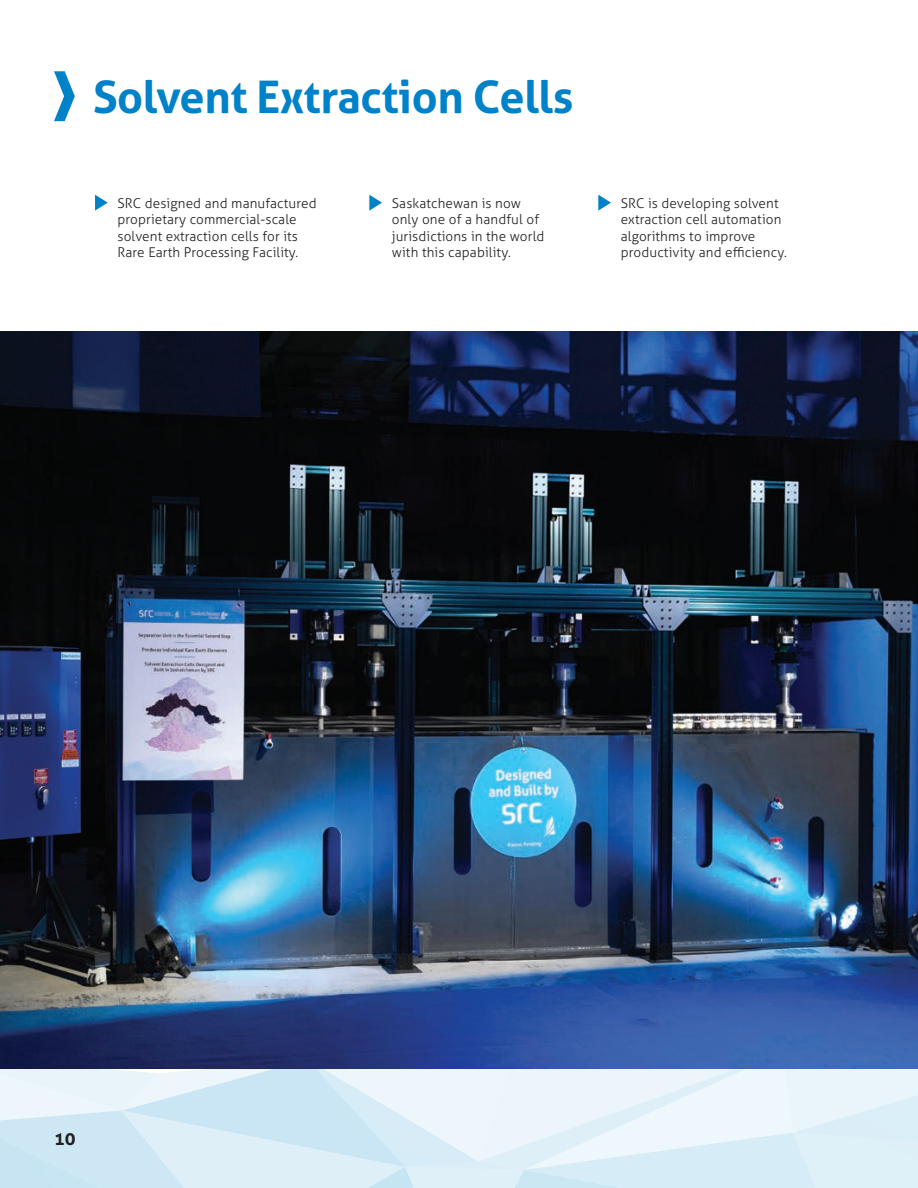
<style>
.page{position:relative;width:918px;height:1188px;background:#fff}
.page>*{position:absolute;margin:0;border:0;box-sizing:border-box;transform-origin:0 0}
.t1{font:700 45px "Aller";letter-spacing:-.01em;color:#0082c8}
.t2{font:700 18px "Aller";color:#231f20}
.t3{font:300 13.5px/16.5px "Aller";letter-spacing:.01em;color:#231f20}
</style>
<div class="page">
<svg style="left:0;top:1069px;width:918px;height:119px;background:#deeff7"></svg>
<svg style="left:54px;top:71px;width:21px;height:50px"></svg>
<img style="left:0;top:331px;width:918px;height:738px">
<svg style="left:95px;top:195px;width:13px;height:16px"></svg>
<svg style="left:369px;top:195px;width:13px;height:16px"></svg>
<svg style="left:598px;top:195px;width:13px;height:16px"></svg>
<h1 class="t1" style="left:93px;top:69px;width:482px">Solvent Extraction Cells</h1>
<p class="t3" style="left:118px;top:195px;width:201px">SRC designed and manufactured proprietary commercial-scale solvent extraction cells for its<br>Rare Earth Processing Facility.</p>
<p class="t3" style="left:392px;top:195px;width:154px">Saskatchewan is now only one of a handful of jurisdictions in the world with this capability.</p>
<p class="t3" style="left:621px;top:195px;width:167px">SRC is developing solvent extraction cell automation algorithms to improve productivity and efficiency.</p>
<h2 class="t2" style="left:54px;top:1128px;width:23px">10</h2>
</div>
